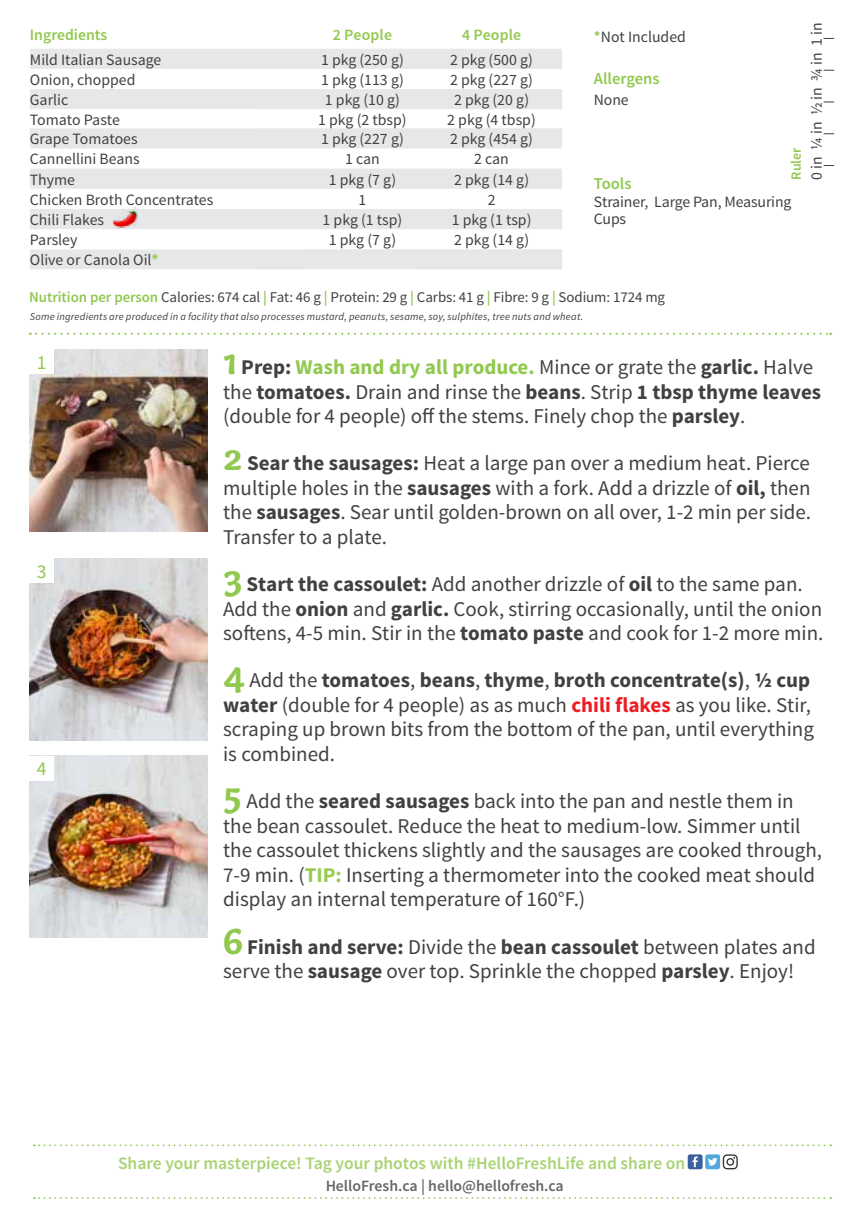
<style>
.page{position:relative;width:860px;height:1228px;background:#fff}
.page>*{position:absolute;margin:0;border:0;box-sizing:border-box;transform-origin:0 0}
.t1{font:21px/24.5px "Source Sans Pro";color:#414042}
.t2{font:19.6px "Source Sans Pro";color:#91c84e}
.t3{font:600 17.5px "Source Sans Pro";color:#91c84f}
.t4{font:600 16.45px "Source Sans Pro";color:#91c84e}
.t5{font:15.75px/17.5px "Source Sans Pro";color:#414042}
.t6{font:600 15.75px "Source Sans Pro";color:#414042}
.t7{font:600 15.75px "Source Sans Pro";color:#91c84e}
.t8{font:14.88px "Source Sans Pro";letter-spacing:-.005em;color:#414042}
.t9{font:600 14px "Source Sans Pro";color:#91c84e}
.t10{font:italic 10.5px "Source Sans Pro";letter-spacing:.015em;color:#414042}
.s1{font-weight:700;color:#9ccd5f}
.s2{font-weight:600;color:#91c84e}
.s3{font-family:"Capucine Basic";font-weight:700;font-size:39.38px;color:#91c84e}
.s4{font-weight:700}
.s5{font-weight:700;color:#91c84f}
.s6{font-weight:700;color:#ed1d24}
.s7{font-weight:700;color:#98cb4f}
</style>
<div class="page">
<img style="left:29px;top:755px;width:179px;height:182px">
<img style="left:29px;top:349px;width:179px;height:182px">
<img style="left:29px;top:558px;width:179px;height:182px">
<svg style="left:30px;top:49px;width:532px;height:220px;fill:#e6e7e8"></svg>
<svg style="left:30px;top:109px;width:391px;height:161px"></svg>
<div style="left:30px;top:209px;width:532px;height:20px;background:#e6e7e8"></div>
<div style="left:29px;top:349px;width:25px;height:25px;background:#fff"></div>
<div style="left:29px;top:558px;width:25px;height:24px;background:#fff"></div>
<div style="left:29px;top:755px;width:25px;height:25px;background:#fff"></div>
<svg style="left:30px;top:333px;width:800px;height:2px"></svg>
<svg style="left:34px;top:1197px;width:797px;height:1px"></svg>
<div style="left:687px;top:1154px;width:15px;height:15px;background:#3a609e;border-radius:2px"></div>
<svg style="left:692px;top:1156px;width:5px;height:10px"></svg>
<div style="left:705px;top:1154px;width:15px;height:15px;background:#53a7dc;border-radius:2px"></div>
<svg style="left:707px;top:1154px;width:30px;height:15px"></svg>
<svg style="left:34px;top:1144px;width:797px;height:2px"></svg>
<img style="left:112px;top:208px;width:27px;height:21px">
<p class="t7" style="left:30px;top:25px;width:79px">Ingredients</p>
<p class="t7" style="left:333px;top:25px;width:61px">2 People</p>
<p class="t7" style="left:462px;top:25px;width:61px">4 People</p>
<p class="t5" style="left:30px;top:51px;width:133px">Mild Italian Sausage</p>
<p class="t5" style="left:321px;top:51px;width:84px">1 pkg (250 g)</p>
<p class="t5" style="left:450px;top:51px;width:84px">2 pkg (500 g)</p>
<p class="t5" style="left:30px;top:71px;width:107px">Onion, chopped</p>
<p class="t5" style="left:321px;top:71px;width:84px">1 pkg (113 g)</p>
<p class="t5" style="left:450px;top:71px;width:84px">2 pkg (227 g)</p>
<p class="t5" style="left:30px;top:91px;width:40px">Garlic</p>
<p class="t5" style="left:325px;top:91px;width:77px">1 pkg (10 g)</p>
<p class="t5" style="left:454px;top:91px;width:77px">2 pkg (20 g)</p>
<p class="t5" style="left:30px;top:111px;width:91px">Tomato Paste</p>
<p class="t5" style="left:318px;top:111px;width:90px">1 pkg (2 tbsp)</p>
<p class="t5" style="left:447px;top:111px;width:90px">2 pkg (4 tbsp)</p>
<p class="t5" style="left:30px;top:131px;width:109px">Grape Tomatoes</p>
<p class="t5" style="left:321px;top:131px;width:84px">1 pkg (227 g)</p>
<p class="t5" style="left:450px;top:131px;width:84px">2 pkg (454 g)</p>
<p class="t5" style="left:30px;top:151px;width:111px">Cannellini Beans</p>
<p class="t5" style="left:345px;top:151px;width:36px">1 can</p>
<p class="t5" style="left:474px;top:151px;width:36px">2 can</p>
<p class="t5" style="left:30px;top:171px;width:47px">Thyme</p>
<p class="t5" style="left:329px;top:171px;width:69px">1 pkg (7 g)</p>
<p class="t5" style="left:454px;top:171px;width:77px">2 pkg (14 g)</p>
<p class="t5" style="left:30px;top:191px;width:185px">Chicken Broth Concentrates</p>
<p class="t5" style="left:358px;top:191px;width:9px">1</p>
<p class="t5" style="left:487px;top:191px;width:9px">2</p>
<p class="t5" style="left:30px;top:211px;width:76px">Chili Flakes</p>
<p class="t5" style="left:322px;top:211px;width:81px">1 pkg (1 tsp)</p>
<p class="t5" style="left:451px;top:211px;width:81px">1 pkg (1 tsp)</p>
<p class="t5" style="left:30px;top:231px;width:49px">Parsley</p>
<p class="t5" style="left:329px;top:231px;width:69px">1 pkg (7 g)</p>
<p class="t5" style="left:454px;top:231px;width:77px">2 pkg (14 g)</p>
<p class="t5" style="left:30px;top:251px;width:130px">Olive or Canola Oil<span class="s1">*</span></p>
<p class="t5" style="left:593px;top:29px;width:93px"><span class="s2">*</span>Not Included</p>
<p class="t4" style="left:593px;top:68px;width:67px">Allergens</p>
<p class="t5" style="left:593px;top:92px;width:36px">None</p>
<p class="t9" style="left:787px;top:180px;width:34px;rotate:-90deg">Ruler</p>
<p class="t4" style="left:593px;top:173px;width:39px">Tools</p>
<p class="t5" style="left:593px;top:193px;width:199px">Strainer, Large Pan, Measuring<br>Cups</p>
<p class="t5" style="left:807px;top:180px;width:159px;rotate:-90deg">0 in ¼ in ½ in ¾ in 1 in</p>
<p class="t8" style="left:29px;top:288px;width:637px"><span class="s2">Nutrition per person</span> Calories: 674 cal <span class="s2">|</span> Fat: 46 g <span class="s2">|</span> Protein: 29 g <span class="s2">|</span> Carbs: 41 g <span class="s2">|</span> Fibre: 9 g <span class="s2">|</span> Sodium: 1724 mg</p>
<p class="t10" style="left:30px;top:310px;width:554px">Some ingredients are produced in a facility that also processes mustard, peanuts, sesame, soy, sulphites, tree nuts and wheat.</p>
<p class="t2" style="left:37px;top:350px;width:11px">1</p>
<p class="t2" style="left:37px;top:559px;width:11px">3</p>
<p class="t2" style="left:37px;top:756px;width:11px">4</p>
<p class="t1" style="left:223px;top:355px;width:599px"><span class="s3">1</span> <span class="s4">Prep:</span> <span class="s5">Wash and dry all produce.</span> Mince or grate the <span class="s4">garlic.</span> Halve the <span class="s4">tomatoes.</span> Drain and rinse the <span class="s4">beans</span>. Strip <span class="s4">1 tbsp thyme leaves </span>(double for 4 people) off the stems. Finely chop the <span class="s4">parsley</span>.</p>
<p class="t1" style="left:223px;top:451px;width:589px;text-align:justify"><span class="s3">2</span> <span class="s4">Sear the sausages:</span> Heat a large pan over a medium heat. Pierce multiple holes in the <span class="s4">sausages</span> with a fork. Add a drizzle of <span class="s4">oil,</span> then the <span class="s4">sausages</span>. Sear until golden-brown on all over, 1-2 min per side.<br>Transfer to a plate.</p>
<p class="t1" style="left:223px;top:572px;width:601px"><span class="s3">3</span> <span class="s4">Start the cassoulet:</span> Add another drizzle of <span class="s4">oil</span> to the same pan.<br>Add the <span class="s4">onion</span> and <span class="s4">garlic.</span> Cook, stirring occasionally, until the onion softens, 4-5 min. Stir in the <span class="s4">tomato paste</span> and cook for 1-2 more min.</p>
<p class="t1" style="left:223px;top:668px;width:592px"><span class="s3">4</span> Add the <span class="s4">tomatoes</span>, <span class="s4">beans</span>, <span class="s4">thyme</span>, <span class="s4">broth concentrate(s)</span>, <span class="s4">1/2 cup water</span> (double for 4 people) as as much <span class="s6">chili flakes</span> as you like. Stir, scraping up brown bits from the bottom of the pan, until everything is combined.</p>
<p class="t1" style="left:223px;top:789px;width:600px"><span class="s3">5</span> Add the <span class="s4">seared sausages</span> back into the pan and nestle them in the bean cassoulet. Reduce the heat to medium-low. Simmer until the cassoulet thickens slightly and the sausages are cooked through, 7-9 min. (<span class="s7">TIP:</span> Inserting a thermometer into the cooked meat should display an internal temperature of 160°F.)</p>
<p class="t1" style="left:223px;top:934px;width:594px"><span class="s3">6</span> <span class="s4">Finish and serve:</span> Divide the <span class="s4">bean cassoulet</span> between plates and serve the <span class="s4">sausage</span> over top. Sprinkle the chopped <span class="s4">parsley</span>. Enjoy!</p>
<p class="t3" style="left:118px;top:1151px;width:568px">Share your masterpiece! Tag your photos with #HelloFreshLife and share on</p>
<p class="t6" style="left:325px;top:1175px;width:240px">HelloFresh.ca | hello@hellofresh.ca</p>
</div>
